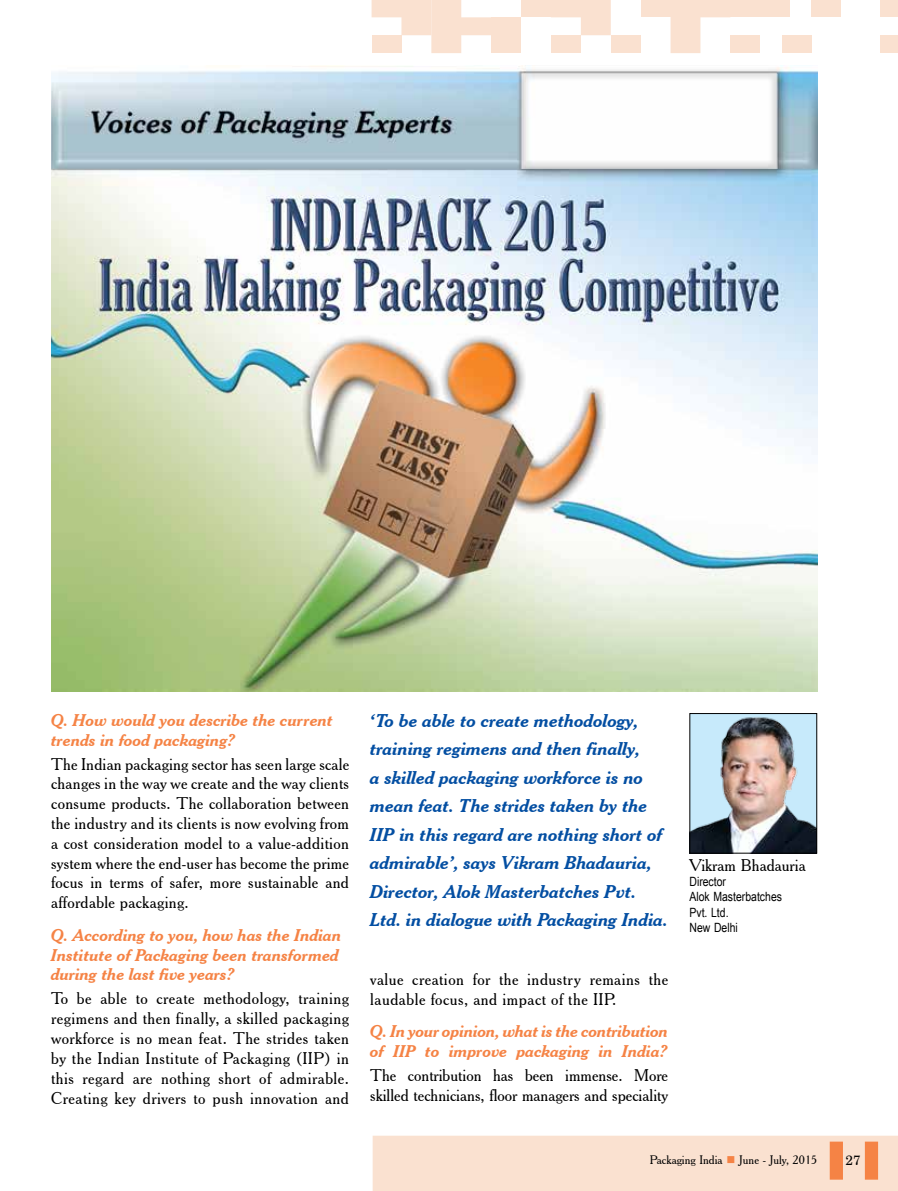
<style>
.page{position:relative;width:898px;height:1191px;background:#fff}
.page>*{position:absolute;margin:0;border:0;box-sizing:border-box;transform-origin:0 0}
.t1{font:italic 700 18px/28.5px "Cheltenham BT";color:#034ea2}
.t2{font:16.5px/19.8px "Cheltenham BT";letter-spacing:.02em;color:#000;text-align:justify}
.t3{font:italic 700 16.5px/19.8px "Cheltenham BT";color:#f58345}
.t4{font:16.5px/19.8px "Cheltenham BT";color:#000}
.t5{font:13.5px "New Century Schlbk";color:#000}
.t6{font:12.75px/15.3px "Arial Narrow Special G1";color:#000}
.t7{font:12px "Cheltenham BT";color:#000}
.s1{color:#f58345}
</style>
<div class="page">
<div style="left:372px;top:1135px;width:525px;height:56px;background:#fae1d0"></div>
<svg style="left:371px;top:0;width:120px;height:53px"></svg>
<div style="left:491px;top:17px;width:30px;height:36px;background:#fae1d0"></div>
<div style="left:521px;top:0;width:29px;height:17px;background:#fae1d0"></div>
<div style="left:550px;top:35px;width:30px;height:18px;background:#fae1d0"></div>
<svg style="left:550px;top:0;width:60px;height:35px"></svg>
<div style="left:610px;top:35px;width:30px;height:18px;background:#fae1d0"></div>
<div style="left:640px;top:0;width:30px;height:17px;background:#fae1d0"></div>
<svg style="left:670px;top:0;width:60px;height:53px"></svg>
<div style="left:730px;top:35px;width:30px;height:18px;background:#fae1d0"></div>
<div style="left:730px;top:0;width:59px;height:17px;background:#fae1d0"></div>
<div style="left:782px;top:35px;width:30px;height:18px;background:#fae1d0"></div>
<div style="left:811px;top:0;width:29px;height:17px;background:#fae1d0"></div>
<div style="left:879px;top:35px;width:18px;height:18px;background:#fae1d0"></div>
<div style="left:879px;top:0;width:18px;height:17px;background:#fae1d0"></div>
<div style="left:864px;top:1141px;width:13px;height:38px;background:#f58345;border:2px solid #f58345"></div>
<div style="left:829px;top:1141px;width:13px;height:38px;background:#f58345;border:2px solid #f58345"></div>
<img style="left:691px;top:715px;width:123px;height:136px">
<div style="left:689px;top:713px;width:127px;height:140px;border:1px solid #000"></div>
<img style="left:51px;top:66px;width:765px;height:625px">
<p class="t3" style="left:51px;top:709px;width:283px">Q. How would you describe the current trends in food packaging?</p>
<p class="t2" style="left:51px;top:753px;width:299px">The Indian packaging sector has seen large scale changes in the way we create and the way clients consume products. The collaboration between the industry and its clients is now evolving from a cost consideration model to a value-addition system where the end-user has become the prime focus in terms of safer, more sustainable and affordable packaging.</p>
<p class="t3" style="left:51px;top:924px;width:292px">Q. According to you, how has the Indian<br>Institute of Packaging been transformed during the last five years?</p>
<p class="t2" style="left:51px;top:988px;width:299px">To be able to create methodology, training regimens and then finally, a skilled packaging workforce is no mean feat. The strides taken by the Indian Institute of Packaging (IIP) in this regard are nothing short of admirable.<br>Creating key drivers to push innovation and</p>
<p class="t1" style="left:370px;top:705px;width:299px">‘To be able to create methodology, training regimens and then finally,<br>a skilled packaging workforce is no mean feat. The strides taken by the IIP in this regard are nothing short of admirable’, says Vikram Bhadauria, Director, Alok Masterbatches Pvt.<br>Ltd. in dialogue with Packaging India.</p>
<p class="t2" style="left:370px;top:969px;width:299px">value creation for the industry remains the laudable focus, and impact of the IIP.</p>
<p class="t3" style="left:370px;top:1021px;width:299px">Q. In your opinion, what is the contribution of IIP to improve packaging in India?</p>
<p class="t4" style="left:370px;top:1065px;width:299px">The contribution has been immense. More skilled technicians, floor managers and speciality</p>
<p class="t4" style="left:689px;top:855px;width:118px">Vikram Bhadauria</p>
<p class="t6" style="left:689px;top:873px;width:94px">Director<br>Alok Masterbatches<br>Pvt. Ltd.<br>New Delhi</p>
<p class="t7" style="left:649px;top:1152px;width:169px">Packaging India <span class="s1">■</span> June - July, 2015</p>
<p class="t5" style="left:845px;top:1152px;width:17px">27</p>
</div>
